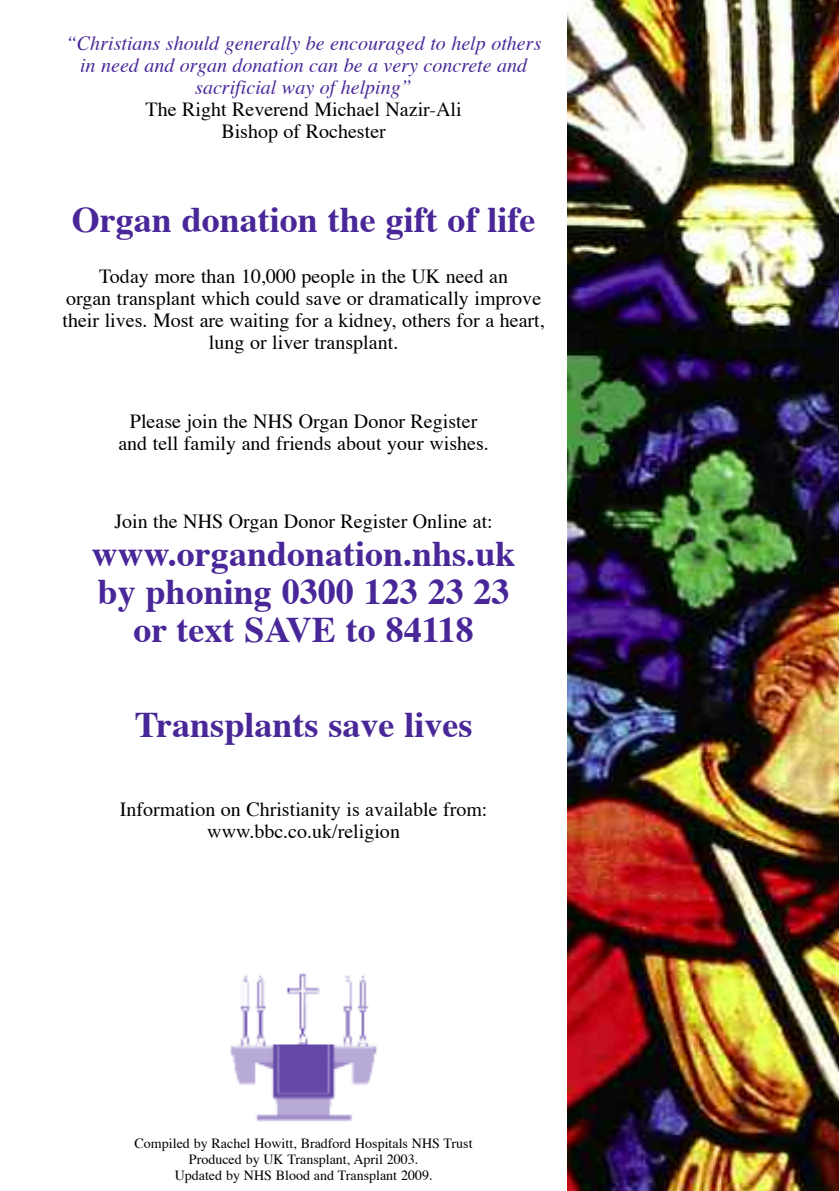
<style>
.page{position:relative;width:840px;height:1191px;background:#fff}
.page>*{position:absolute;margin:0;border:0;box-sizing:border-box;transform-origin:0 0}
.t1{font:700 36px/38px "Times";color:#492798;text-align:center}
.t2{font:20px/22px "Times";color:#000;text-align:center}
.t3{font:italic 20px/22px "Times";color:#492798;text-align:center}
.t4{font:14px/16px "Times";color:#000;text-align:center}
</style>
<div class="page">
<img style="left:567px;top:1px;width:271px;height:1190px">
<img style="left:230px;top:973px;width:147px;height:149px">
<p class="t3" style="left:66px;top:34px;width:477px">“Christians should generally be encouraged to help others in need and organ donation can be a very concrete and sacrificial way of helping”</p>
<p class="t2" style="left:145px;top:100px;width:317px">The Right Reverend Michael Nazir-Ali<br>Bishop of Rochester</p>
<h1 class="t1" style="left:72px;top:204px;width:465px">Organ donation the gift of life</h1>
<p class="t2" style="left:62px;top:267px;width:483px">Today more than 10,000 people in the UK need an<br>organ transplant which could save or dramatically improve their lives. Most are waiting for a kidney, others for a heart, lung or liver transplant.</p>
<p class="t2" style="left:118px;top:411px;width:372px">Please join the NHS Organ Donor Register and tell family and friends about your wishes.</p>
<p class="t2" style="left:114px;top:512px;width:380px">Join the NHS Organ Donor Register Online at:</p>
<h1 class="t1" style="left:92px;top:538px;width:425px">www.organdonation.nhs.uk by phoning 0300 123 23 23 or text SAVE to 84118</h1>
<h1 class="t1" style="left:135px;top:709px;width:339px">Transplants save lives</h1>
<p class="t2" style="left:120px;top:800px;width:369px">Information on Christianity is available from: www.bbc.co.uk/religion</p>
<p class="t4" style="left:134px;top:1136px;width:339px">Compiled by Rachel Howitt, Bradford Hospitals NHS Trust<br>Produced by UK Transplant, April 2003.<br>Updated by NHS Blood and Transplant 2009.</p>
</div>
